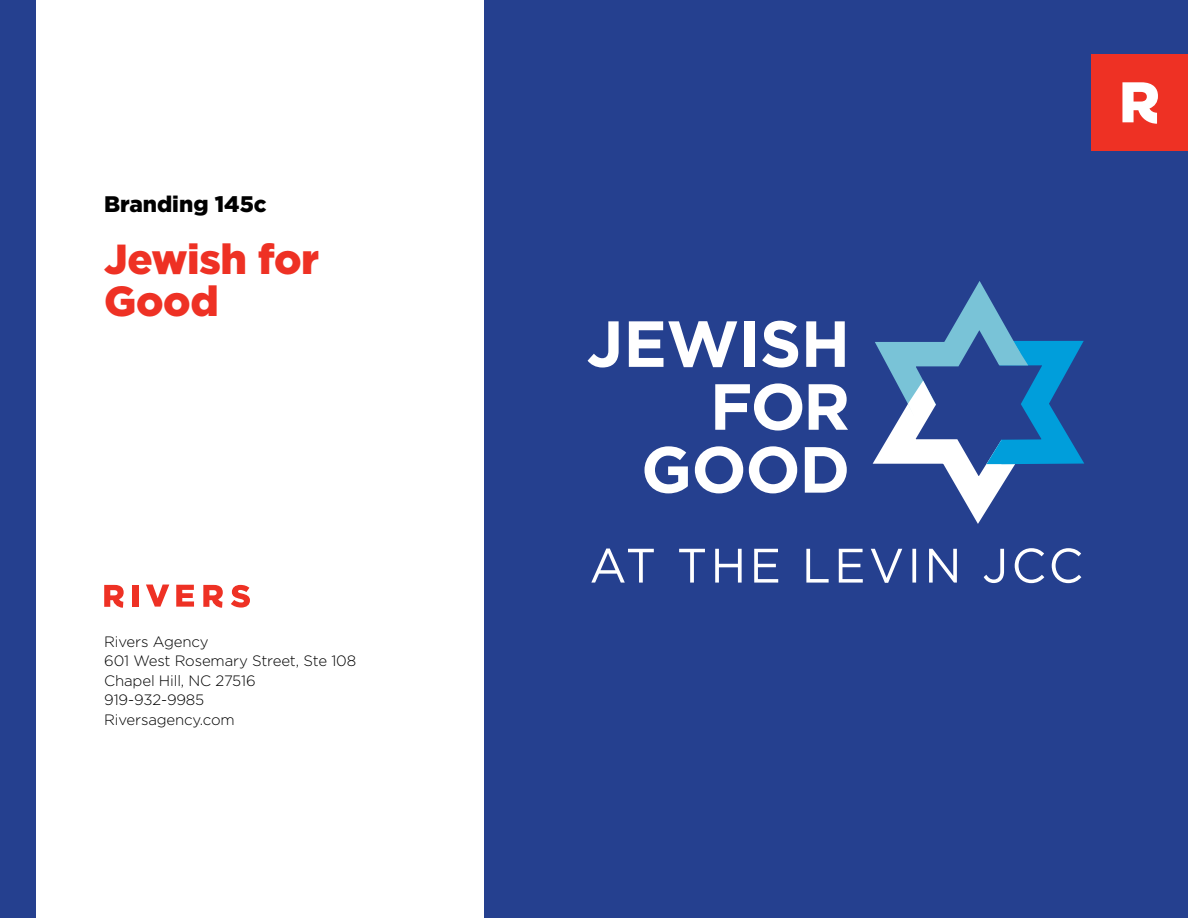
<style>
.page{position:relative;width:1188px;height:918px;background:#25408f}
.page>*{position:absolute;margin:0;border:0;box-sizing:border-box;transform-origin:0 0}
.t1{font:700 65.1px/62.8px "Gotham HTF";letter-spacing:-.01em;color:#fff;text-align:right}
.t2{font:900 42px/42px "Gotham HTF";letter-spacing:-.01em;color:#ee3124}
.t3{font:900 22.5px "Gotham HTF";color:#000}
.t4{font:300 15px/19.5px "Gotham HTF";letter-spacing:-.01em;color:#000}
</style>
<div class="page">
<div style="left:37px;top:0;width:447px;height:918px;background:#fff"></div>
<div style="left:133px;top:585px;width:6px;height:22px;background:#ee3124"></div>
<svg style="left:146px;top:585px;width:23px;height:22px"></svg>
<svg style="left:176px;top:585px;width:18px;height:22px"></svg>
<svg style="left:104px;top:585px;width:20px;height:23px"></svg>
<svg style="left:203px;top:585px;width:47px;height:23px"></svg>
<svg style="left:591px;top:256px;width:515px;height:327px;background:#315199"></svg>
<div style="left:1092px;top:54px;width:96px;height:97px;background:#ee3124"></div>
<svg style="left:1122px;top:82px;width:36px;height:42px"></svg>
<h3 class="t3" style="left:104px;top:191px;width:164px">Branding 145c</h3>
<h2 class="t2" style="left:104px;top:237px;width:216px">Jewish for<br>Good</h2>
<p class="t4" style="left:104px;top:632px;width:254px">Rivers Agency<br>601 West Rosemary Street, Ste 108<br>Chapel Hill, NC 27516<br>919-932-9985<br>Riversagency.com</p>
<h1 class="t1" style="left:587px;top:311px;width:265px">JEWISH<br>FOR<br>GOOD</h1>
</div>
